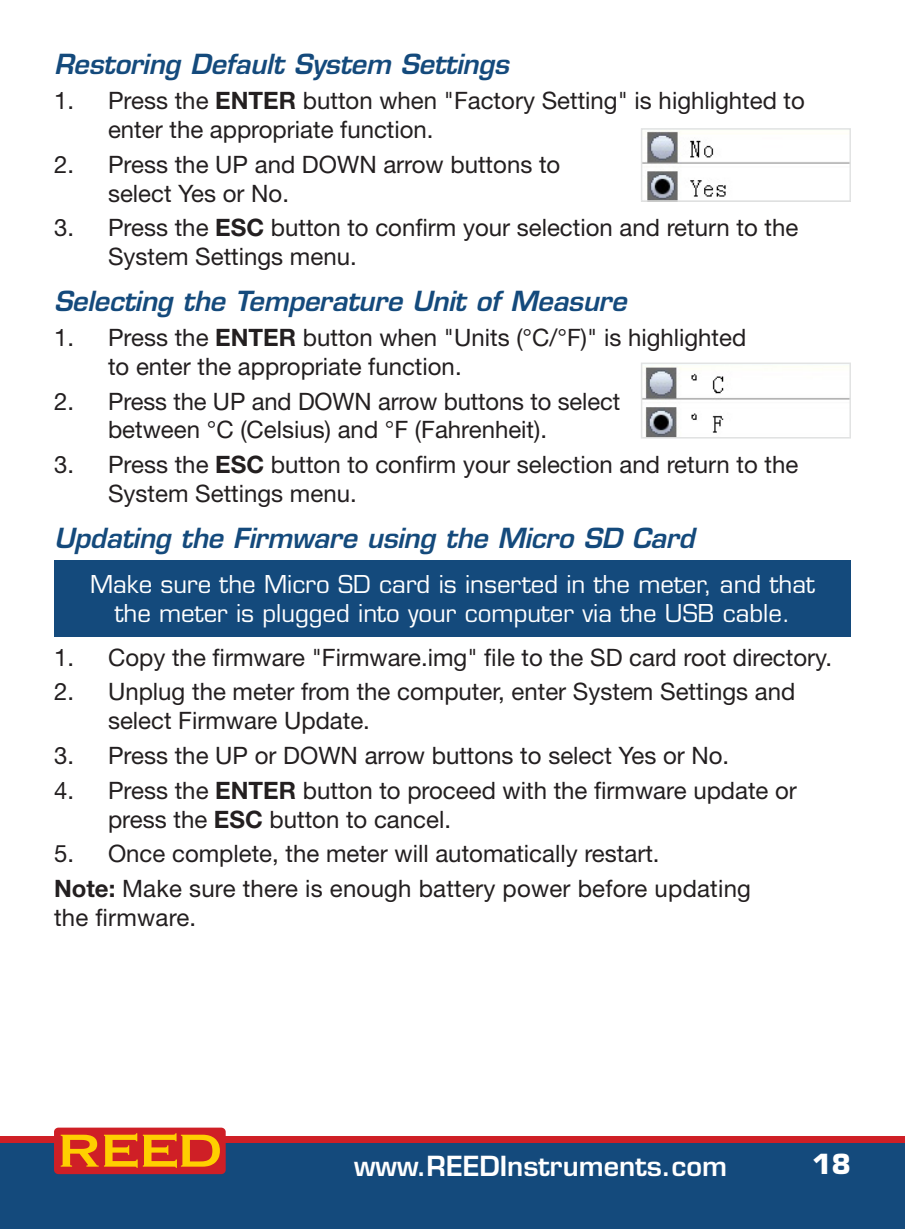
<style>
.page{position:relative;width:905px;height:1229px;background:#fff}
.page>*{position:absolute;margin:0;border:0;box-sizing:border-box;transform-origin:0 0}
.t1{font:italic 600 27px "Eurostile LT Std";letter-spacing:-.01em;color:#144a7c}
.t2{font:600 27px "Eurostile LT Std";color:#fff}
.t3{font:700 27px "Eurostile LT Std";color:#fff}
.t4{font:24px/28.8px "Helvetica Neue LT Std";color:#231f20}
.t5{font:24px/28.8px "Eurostile LT Std";color:#fff;text-align:center}
.s1{font-weight:700}
</style>
<div class="page">
<div style="left:0;top:1137px;width:904px;height:91px;background:#144a7c"></div>
<div style="left:0;top:1136px;width:904px;height:6px;background:#cf1f26"></div>
<div style="left:54px;top:1127px;width:172px;height:47px;background:#cf1f26;border-radius:4px"></div>
<svg style="left:61px;top:1133px;width:159px;height:34px"></svg>
<div style="left:54px;top:560px;width:796px;height:76px;background:#144a7c"></div>
<img style="left:643px;top:131px;width:204px;height:68px">
<div style="left:640px;top:128px;width:210px;height:74px;border:2px solid #e2e3e3"></div>
<img style="left:643px;top:366px;width:204px;height:69px">
<div style="left:640px;top:362px;width:210px;height:76px;border:2px solid #e2e3e3"></div>
<p class="t1" style="left:54px;top:47px;width:456px">Restoring Default System Settings</p>
<p class="t4" style="left:108px;top:86px;width:698px;text-indent:-54px">1. Press the <span class="s1">ENTER</span> button when "Factory Setting" is highlighted to enter the appropriate function.</p>
<p class="t4" style="left:108px;top:149px;width:454px;text-indent:-54px">2. Press the UP and DOWN arrow buttons to select Yes or No.</p>
<p class="t4" style="left:108px;top:213px;width:691px;text-indent:-54px">3. Press the <span class="s1">ESC</span> button to confirm your selection and return to the<br>System Settings menu.</p>
<p class="t1" style="left:54px;top:284px;width:574px">Selecting the Temperature Unit of Measure</p>
<p class="t4" style="left:108px;top:322px;width:639px;text-indent:-54px">1. Press the <span class="s1">ENTER</span> button when "Units (°C/°F)" is highlighted to enter the appropriate function.</p>
<p class="t4" style="left:108px;top:386px;width:513px;text-indent:-54px">2. Press the UP and DOWN arrow buttons to select between °C (Celsius) and °F (Fahrenheit).</p>
<p class="t4" style="left:108px;top:450px;width:691px;text-indent:-54px">3. Press the <span class="s1">ESC</span> button to confirm your selection and return to the<br>System Settings menu.</p>
<p class="t1" style="left:54px;top:521px;width:642px">Updating the Firmware using the Micro SD Card</p>
<p class="t5" style="left:90px;top:570px;width:726px">Make sure the Micro SD card is inserted in the meter, and that the meter is plugged into your computer via the USB cable.</p>
<p class="t4" style="left:54px;top:642px;width:779px">1. Copy the firmware "Firmware.img" file to the SD card root directory.</p>
<p class="t4" style="left:108px;top:677px;width:688px;text-indent:-54px">2. Unplug the meter from the computer, enter System Settings and select Firmware Update.</p>
<p class="t4" style="left:54px;top:740px;width:676px">3. Press the UP or DOWN arrow buttons to select Yes or No.</p>
<p class="t4" style="left:108px;top:775px;width:690px;text-indent:-54px">4. Press the <span class="s1">ENTER</span> button to proceed with the firmware update or press the <span class="s1">ESC</span> button to cancel.</p>
<p class="t4" style="left:54px;top:836px;width:698px;line-height:34.8px">5. Once complete, the meter will automatically restart.<br><span class="s1">Note:</span> Make sure there is enough battery power before updating</p>
<p class="t4" style="left:54px;top:902px;width:144px">the firmware.</p>
<p class="t2" style="left:354px;top:1148px;width:374px">www.REEDInstruments.com</p>
<p class="t3" style="left:812px;top:1147px;width:40px">18</p>
</div>
